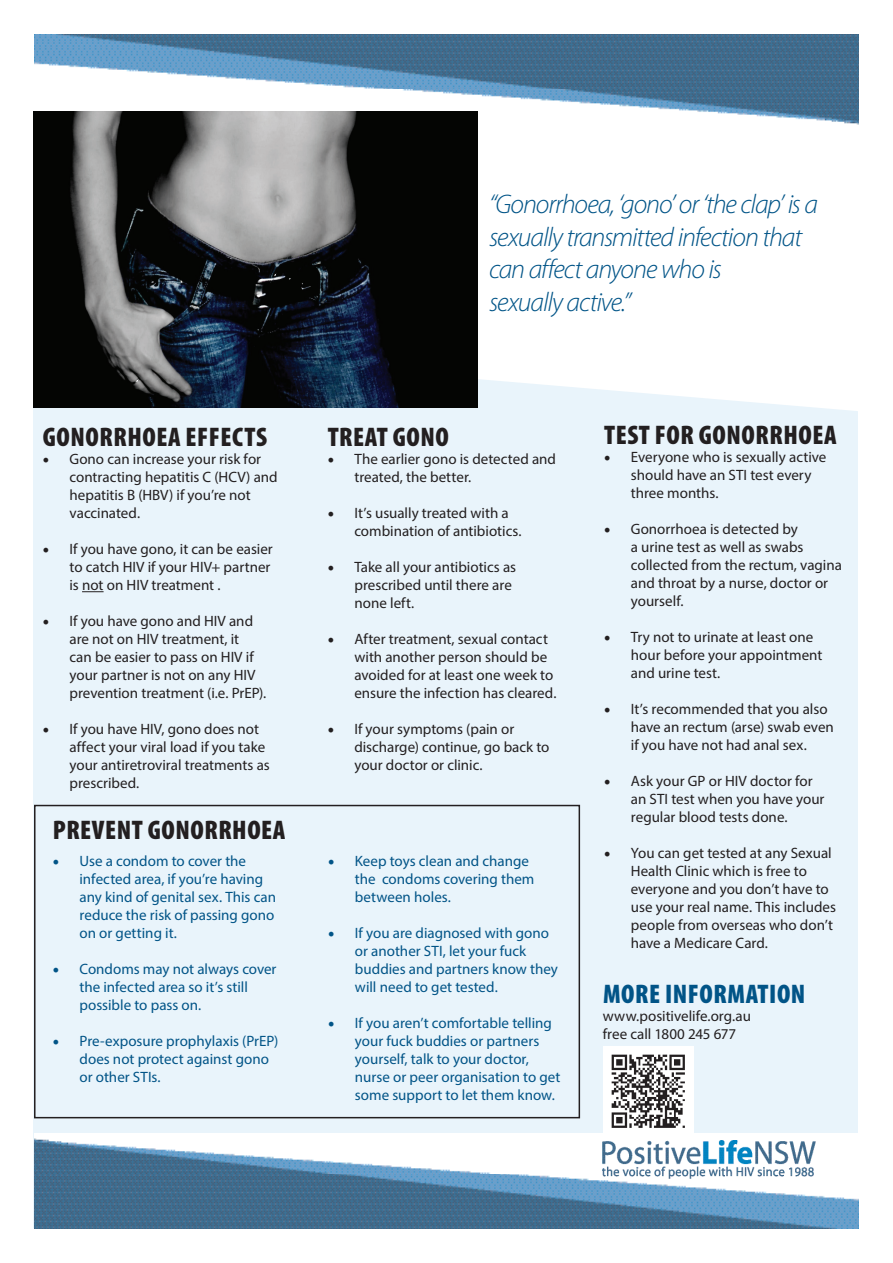
<style>
.page{position:relative;width:893px;height:1263px;background:#fff}
.page>*{position:absolute;margin:0;border:0;box-sizing:border-box;transform-origin:0 0}
.t1{font:italic 300 27px/32.4px "Myriad Pro";letter-spacing:-.04em;color:#015487}
.t2{font:900 condensed 27px "Myriad Pro";letter-spacing:.02em;color:#231f20}
.t3{font:900 condensed 27px "Myriad Pro";letter-spacing:.02em;color:#015487}
.t4{font:15px/18px "Myriad Pro";color:#231f20}
.t5{font:15px/18px "Myriad Pro";color:#015487}
.s1{font-family:"Minion Pro";font-size:18px}
</style>
<div class="page">
<div style="left:33px;top:342px;width:825px;height:886px;background:#e9f4fb"></div>
<img style="left:34px;top:1133px;width:825px;height:96px">
<img style="left:34px;top:34px;width:825px;height:98px">
<svg style="left:82px;top:591px;width:22px;height:1px"></svg>
<div style="left:34px;top:805px;width:546px;height:313px;border:2px solid #231f20"></div>
<img style="left:33px;top:111px;width:444px;height:296px">
<img style="left:604px;top:1046px;width:90px;height:90px">
<img style="left:603px;top:1141px;width:213px;height:37px">
<h1 class="t1" style="left:489px;top:189px;width:330px">“Gonorrhoea, ‘gono’ or ‘the clap’ is a sexually transmitted infection that can affect anyone who is<br>sexually active.”</h1>
<h1 class="t2" style="left:43px;top:422px;width:226px">GONORRHOEA EFFECTS</h1>
<p class="t4" style="left:70px;top:450px;width:210px;text-indent:-27px"><span class="s1">•</span> Gono can increase your risk for contracting hepatitis C (HCV) and hepatitis B (HBV) if you’re not vaccinated.</p>
<p class="t4" style="left:70px;top:540px;width:205px;text-indent:-27px"><span class="s1">•</span> If you have gono, it can be easier to catch HIV if your HIV+ partner is not on HIV treatment .</p>
<p class="t4" style="left:70px;top:612px;width:198px;text-indent:-27px"><span class="s1">•</span> If you have gono and HIV and are not on HIV treatment, it<br>can be easier to pass on HIV if your partner is not on any HIV prevention treatment (i.e. PrEP).</p>
<p class="t4" style="left:70px;top:720px;width:202px;text-indent:-27px"><span class="s1">•</span> If you have HIV, gono does not affect your viral load if you take your antiretroviral treatments as prescribed.</p>
<h1 class="t2" style="left:53px;top:815px;width:234px">PREVENT GONORRHOEA</h1>
<p class="t5" style="left:80px;top:852px;width:198px;text-indent:-27px"><span class="s1">•</span> Use a condom to cover the infected area, if you’re having any kind of genital sex. This can reduce the risk of passing gono on or getting it.</p>
<p class="t5" style="left:80px;top:960px;width:199px;text-indent:-27px"><span class="s1">•</span> Condoms may not always cover the infected area so it’s still possible to pass on.</p>
<p class="t5" style="left:80px;top:1032px;width:200px;text-indent:-27px"><span class="s1">•</span> Pre-exposure prophylaxis (PrEP) does not protect against gono or other STIs.</p>
<h1 class="t2" style="left:328px;top:421px;width:123px">TREAT GONO</h1>
<p class="t4" style="left:354px;top:449px;width:203px;text-indent:-27px"><span class="s1">•</span> The earlier gono is detected and treated, the better.</p>
<p class="t4" style="left:354px;top:503px;width:169px;text-indent:-27px"><span class="s1">•</span> It’s usually treated with a combination of antibiotics.</p>
<p class="t4" style="left:354px;top:557px;width:163px;text-indent:-27px"><span class="s1">•</span> Take all your antibiotics as prescribed until there are none left.</p>
<p class="t4" style="left:354px;top:629px;width:204px;text-indent:-27px"><span class="s1">•</span> After treatment, sexual contact with another person should be avoided for at least one week to ensure the infection has cleared.</p>
<p class="t4" style="left:354px;top:719px;width:197px;text-indent:-27px"><span class="s1">•</span> If your symptoms (pain or discharge) continue, go back to your doctor or clinic.</p>
<p class="t5" style="left:355px;top:852px;width:181px;text-indent:-27px"><span class="s1">•</span> Keep toys clean and change the condoms covering them between holes.</p>
<p class="t5" style="left:355px;top:924px;width:205px;text-indent:-27px"><span class="s1">•</span> If you are diagnosed with gono or another STI, let your fuck buddies and partners know they will need to get tested.</p>
<p class="t5" style="left:355px;top:1014px;width:207px;text-indent:-27px"><span class="s1">•</span> If you aren’t comfortable telling your fuck buddies or partners yourself, talk to your doctor, nurse or peer organisation to get some support to let them know.</p>
<h1 class="t2" style="left:604px;top:420px;width:234px">TEST FOR GONORRHOEA</h1>
<p class="t4" style="left:631px;top:448px;width:197px;text-indent:-27px"><span class="s1">•</span> Everyone who is sexually active should have an STI test every three months.</p>
<p class="t4" style="left:631px;top:520px;width:213px;text-indent:-27px"><span class="s1">•</span> Gonorrhoea is detected by<br>a urine test as well as swabs collected from the rectum, vagina and throat by a nurse, doctor or yourself.</p>
<p class="t4" style="left:631px;top:628px;width:193px;text-indent:-27px"><span class="s1">•</span> Try not to urinate at least one hour before your appointment and urine test.</p>
<p class="t4" style="left:631px;top:700px;width:205px;text-indent:-27px"><span class="s1">•</span> It’s recommended that you also have an rectum (arse) swab even if you have not had anal sex.</p>
<p class="t4" style="left:631px;top:772px;width:195px;text-indent:-27px"><span class="s1">•</span> Ask your GP or HIV doctor for an STI test when you have your regular blood tests done.</p>
<p class="t4" style="left:631px;top:844px;width:207px;text-indent:-27px"><span class="s1">•</span> You can get tested at any Sexual<br>Health Clinic which is free to everyone and you don’t have to use your real name. This includes people from overseas who don’t have a Medicare Card.</p>
<h1 class="t3" style="left:603px;top:979px;width:204px">MORE INFORMATION</h1>
<p class="t4" style="left:603px;top:1007px;width:150px">www.positivelife.org.au free call 1800 245 677</p>
</div>
